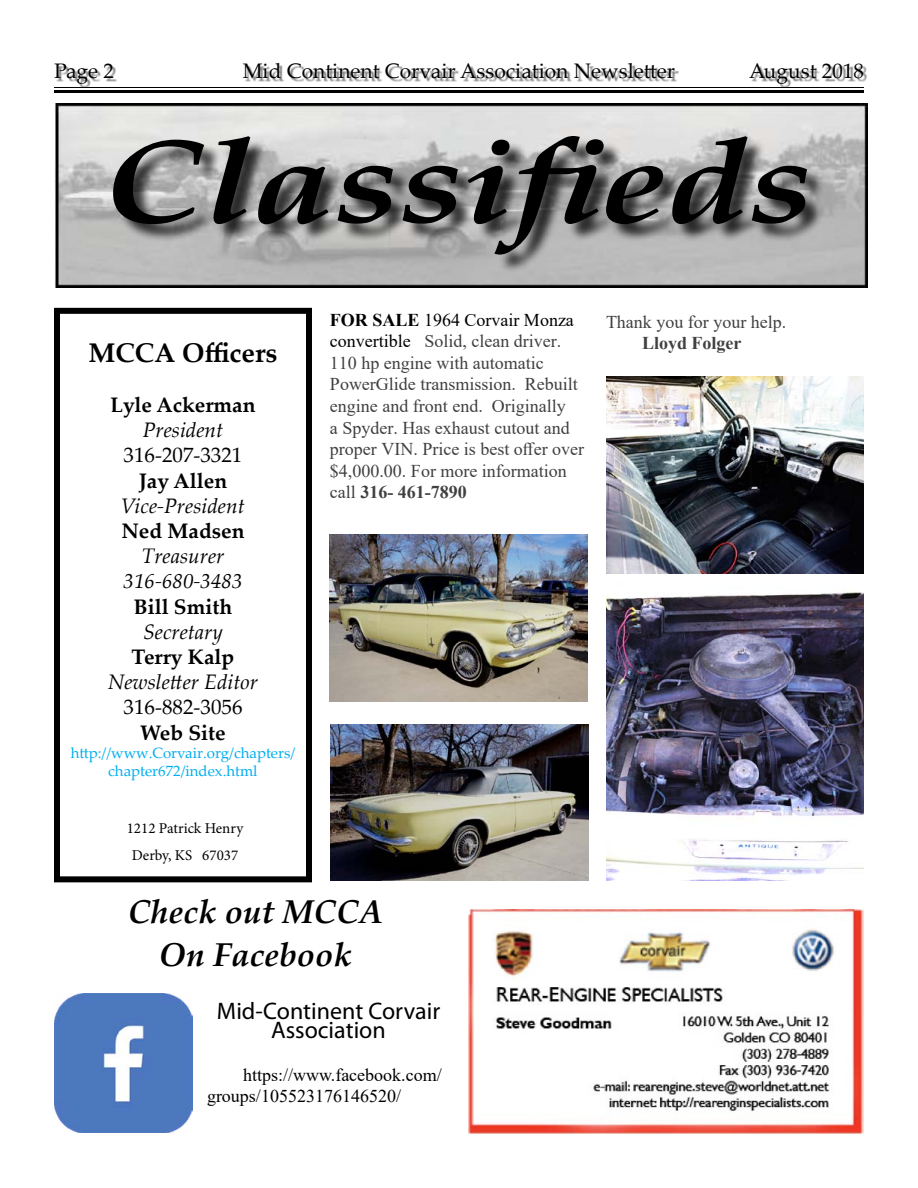
<style>
.page{position:relative;width:918px;height:1188px;background:#fff}
.page>*{position:absolute;margin:0;border:0;box-sizing:border-box;transform-origin:0 0}
.t1{font:italic 700 117px "Palatino Linotype";color:#000;scale:1.25 1}
.t2{font:italic 700 33px/43.2px "Palatino Linotype";color:#000;text-align:center}
.t3{font:700 27px "Palatino Linotype";color:#000}
.t4{font:24px/18.8px "Myriad Pro";color:#000;text-align:center}
.t5{font:21px "Palatino Linotype";color:#000}
.t6{font:italic 21px/25.2px "Palatino Linotype";color:#000;text-align:center}
.t7{font:700 21px "Palatino Linotype";color:#000}
.t8{font:18px/21.6px "Times New Roman";color:#404040}
.t9{font:18px/21.6px "Times New Roman";color:#000}
.t10{font:700 18px "Times New Roman";color:#404040}
.t11{font:15px/18px "Palatino Linotype";color:#00aeef;text-align:center}
.t12{font:15px/27px "Minion Pro";color:#000;text-align:center}
.s1{font-weight:700;color:#000}
.s2{color:#000}
.s3{font-weight:700}
</style>
<div class="page">
<div style="left:245px;top:66px;width:434px;height:16px;background:#000;opacity:.5"></div>
<div style="left:57px;top:66px;width:60px;height:22px;background:#000;opacity:.5"></div>
<hr style="left:54px;top:87px;width:810px;height:1px;background:#000">
<hr style="left:54px;top:90px;width:810px;height:3px;background:#000">
<div style="left:751px;top:66px;width:116px;height:22px;background:#000;opacity:.5"></div>
<div style="left:54px;top:308px;width:258px;height:574px;border:6px solid #000"></div>
<img style="left:55px;top:103px;width:813px;height:185px">
<div style="left:116px;top:138px;width:709px;height:135px;background:#000;opacity:.75"></div>
<img style="left:469px;top:909px;width:395px;height:225px">
<img style="left:54px;top:994px;width:139px;height:138px">
<img style="left:330px;top:535px;width:258px;height:166px">
<img style="left:330px;top:725px;width:258px;height:155px">
<img style="left:606px;top:376px;width:258px;height:198px">
<img style="left:606px;top:592px;width:258px;height:288px">
<p class="t5" style="left:54px;top:56px;width:61px">Page 2</p>
<p class="t5" style="left:243px;top:56px;width:434px">Mid Continent Corvair Association Newsletter</p>
<p class="t5" style="left:749px;top:56px;width:116px">August 2018</p>
<h1 class="t1" style="left:103px;top:99px;width:569px">Classifieds</h1>
<h3 class="t3" style="left:88px;top:333px;width:191px">MCCA Officers</h3>
<p class="t7" style="left:110px;top:390px;width:147px">Lyle Ackerman</p>
<p class="t6" style="left:143px;top:417px;width:82px">President</p>
<p class="t5" style="left:124px;top:440px;width:120px">316-207-3321</p>
<p class="t7" style="left:139px;top:466px;width:90px">Jay Allen</p>
<p class="t6" style="left:121px;top:492px;width:125px">Vice-President</p>
<p class="t7" style="left:121px;top:516px;width:125px">Ned Madsen</p>
<p class="t6" style="left:124px;top:543px;width:120px">Treasurer<br>316-680-3483</p>
<p class="t7" style="left:134px;top:592px;width:100px">Bill Smith</p>
<p class="t6" style="left:143px;top:618px;width:81px">Secretary</p>
<p class="t7" style="left:132px;top:642px;width:104px">Terry Kalp</p>
<p class="t6" style="left:108px;top:669px;width:151px">Newsletter Editor</p>
<p class="t5" style="left:124px;top:692px;width:120px">316-882-3056</p>
<p class="t7" style="left:140px;top:718px;width:87px">Web Site</p>
<p class="t11" style="left:71px;top:743px;width:226px">http://www.Corvair.org/chapters/ chapter672/index.html</p>
<p class="t12" style="left:127px;top:815px;width:118px">1212 Patrick Henry<br>Derby, KS 67037</p>
<p class="t8" style="left:330px;top:308px;width:256px"><span class="s1">FOR SALE</span> <span class="s2">1964 Corvair Monza convertible</span> Solid, clean driver.<br>110 hp engine with automatic<br>PowerGlide transmission. Rebuilt engine and front end. Originally<br>a Spyder. Has exhaust cutout and proper VIN. Price is best offer over $4,000.00. For more information call <span class="s3">316- 461-7890</span></p>
<p class="t8" style="left:606px;top:310px;width:182px">Thank you for your help.</p>
<p class="t10" style="left:642px;top:330px;width:101px">Lloyd Folger</p>
<h2 class="t2" style="left:128px;top:889px;width:256px">Check out MCCA<br>On Facebook</h2>
<h3 class="t4" style="left:217px;top:1001px;width:225px">Mid-Continent Corvair<br>Association</h3>
<p class="t9" style="left:207px;top:1063px;width:236px;text-indent:36px">https://www.facebook.com/ groups/105523176146520/</p>
</div>
